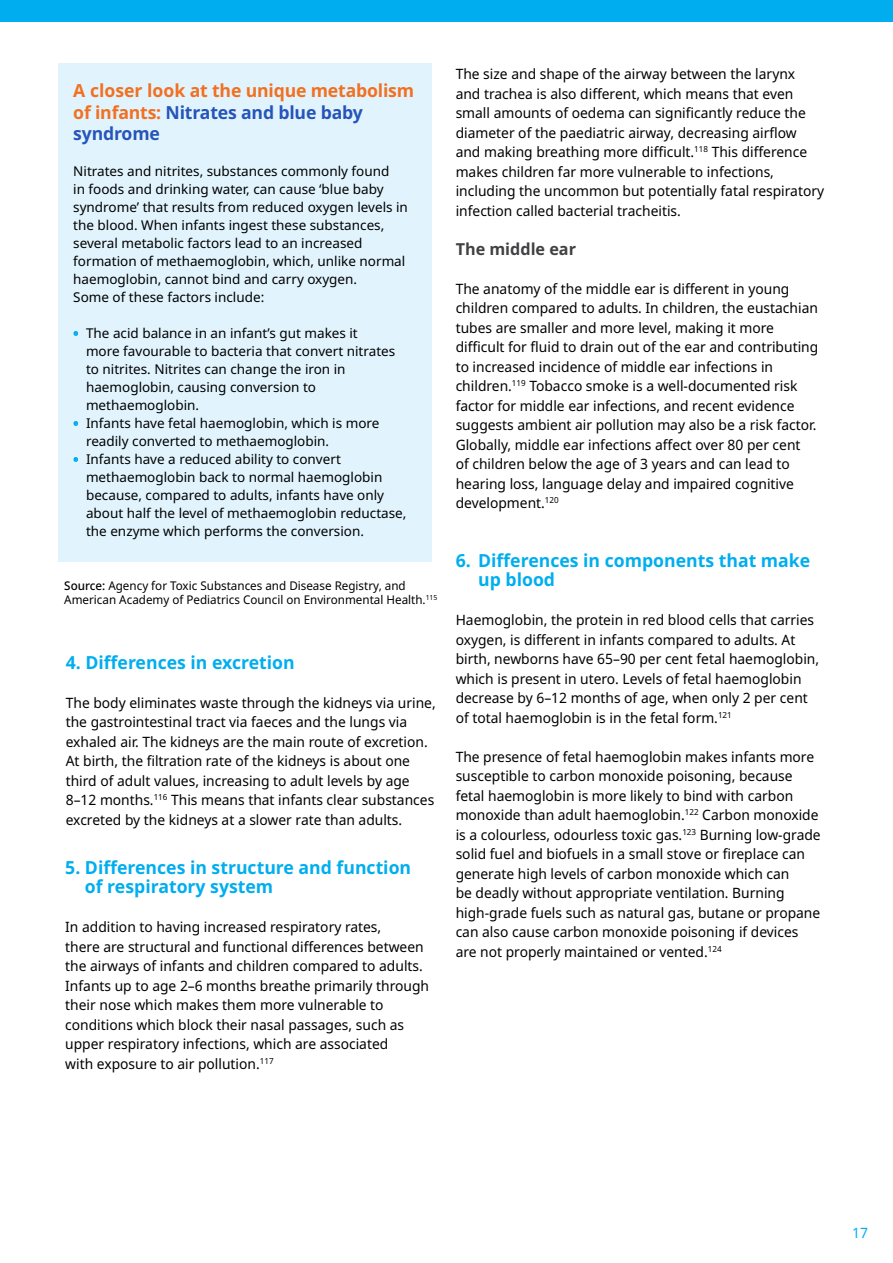
<style>
.page{position:relative;width:893px;height:1263px;background:#fff}
.page>*{position:absolute;margin:0;border:0;box-sizing:border-box;transform-origin:0 0}
.t1{font:700 18px/19.5px "Noto Sans";color:#00aeef}
.t2{font:700 18px/21.6px "Noto Sans";letter-spacing:-.01em;color:#f27021}
.t3{font:700 16.5px "Noto Sans";color:#414042}
.t4{font:14.25px/19.5px "Noto Sans";color:#000}
.t5{font:14.25px "Noto Sans";color:#00aeef}
.t6{font:13.5px/18px "Noto Sans";color:#000}
.t7{font:12px/14.4px "Noto Sans";color:#000}
.s1{color:#2654ba}
.s2{color:#00aeef}
.s3{font-weight:500}
</style>
<div class="page">
<div style="left:0;top:0;width:893px;height:21px;background:#00aeef"></div>
<div style="left:58px;top:64px;width:374px;height:498px;background:#e1f4fd"></div>
<p class="t2" style="left:73px;top:80px;width:342px">A closer look at the unique metabolism of infants: <span class="s1">Nitrates and blue baby syndrome</span></p>
<p class="t6" style="left:73px;top:163px;width:336px">Nitrates and nitrites, substances commonly found<br>in foods and drinking water, can cause ‘blue baby syndrome’ that results from reduced oxygen levels in the blood. When infants ingest these substances, several metabolic factors lead to an increased formation of methaemoglobin, which, unlike normal haemoglobin, cannot bind and carry oxygen.<br>Some of these factors include:</p>
<p class="t6" style="left:86px;top:325px;width:311px;text-indent:-13px"><span class="s2">•</span> The acid balance in an infant’s gut makes it<br>more favourable to bacteria that convert nitrates to nitrites. Nitrites can change the iron in haemoglobin, causing conversion to methaemoglobin.</p>
<p class="t6" style="left:86px;top:415px;width:295px;text-indent:-13px"><span class="s2">•</span> Infants have fetal haemoglobin, which is more readily converted to methaemoglobin.</p>
<p class="t6" style="left:86px;top:451px;width:322px;text-indent:-13px"><span class="s2">•</span> Infants have a reduced ability to convert methaemoglobin back to normal haemoglobin because, compared to adults, infants have only about half the level of methaemoglobin reductase, the enzyme which performs the conversion.</p>
<p class="t7" style="left:64px;top:579px;width:375px"><span class="s3">Source:</span> Agency for Toxic Substances and Disease Registry, and<br>American Academy of Pediatrics Council on Environmental Health.<sup>115</sup></p>
<p class="t1" style="left:66px;top:653px;width:230px">4. Differences in excretion</p>
<p class="t4" style="left:66px;top:693px;width:371px">The body eliminates waste through the kidneys via urine, the gastrointestinal tract via faeces and the lungs via exhaled air. The kidneys are the main route of excretion.<br>At birth, the filtration rate of the kidneys is about one third of adult values, increasing to adult levels by age 8–12 months.<sup>116</sup> This means that infants clear substances excreted by the kidneys at a slower rate than adults.</p>
<p class="t1" style="left:85px;top:858px;width:328px;text-indent:-20px">5. Differences in structure and function of respiratory system</p>
<p class="t4" style="left:65px;top:918px;width:365px">In addition to having increased respiratory rates,<br>there are structural and functional differences between the airways of infants and children compared to adults.<br>Infants up to age 2–6 months breathe primarily through their nose which makes them more vulnerable to conditions which block their nasal passages, such as upper respiratory infections, which are associated<br>with exposure to air pollution.<sup>117</sup></p>
<p class="t4" style="left:456px;top:64px;width:370px">The size and shape of the airway between the larynx<br>and trachea is also different, which means that even small amounts of oedema can significantly reduce the diameter of the paediatric airway, decreasing airflow and making breathing more difficult.<sup>118</sup> This difference makes children far more vulnerable to infections, including the uncommon but potentially fatal respiratory infection called bacterial tracheitis.</p>
<p class="t3" style="left:456px;top:237px;width:122px">The middle ear</p>
<p class="t4" style="left:456px;top:279px;width:364px">The anatomy of the middle ear is different in young children compared to adults. In children, the eustachian tubes are smaller and more level, making it more difficult for fluid to drain out of the ear and contributing to increased incidence of middle ear infections in children.<sup>119</sup> Tobacco smoke is a well-documented risk factor for middle ear infections, and recent evidence suggests ambient air pollution may also be a risk factor.<br>Globally, middle ear infections affect over 80 per cent<br>of children below the age of 3 years and can lead to hearing loss, language delay and impaired cognitive development.<sup>120</sup></p>
<p class="t1" style="left:478px;top:551px;width:334px;text-indent:-23px">6. Differences in components that make up blood</p>
<p class="t4" style="left:456px;top:610px;width:365px">Haemoglobin, the protein in red blood cells that carries oxygen, is different in infants compared to adults. At birth, newborns have 65–90 per cent fetal haemoglobin, which is present in utero. Levels of fetal haemoglobin decrease by 6–12 months of age, when only 2 per cent of total haemoglobin is in the fetal form.<sup>121</sup></p>
<p class="t4" style="left:456px;top:747px;width:366px">The presence of fetal haemoglobin makes infants more susceptible to carbon monoxide poisoning, because fetal haemoglobin is more likely to bind with carbon monoxide than adult haemoglobin.<sup>122</sup> Carbon monoxide is a colourless, odourless toxic gas.<sup>123</sup> Burning low-grade solid fuel and biofuels in a small stove or fireplace can generate high levels of carbon monoxide which can<br>be deadly without appropriate ventilation. Burning high-grade fuels such as natural gas, butane or propane can also cause carbon monoxide poisoning if devices are not properly maintained or vented.<sup>124</sup></p>
<p class="t5" style="left:852px;top:1223px;width:17px">17</p>
</div>
